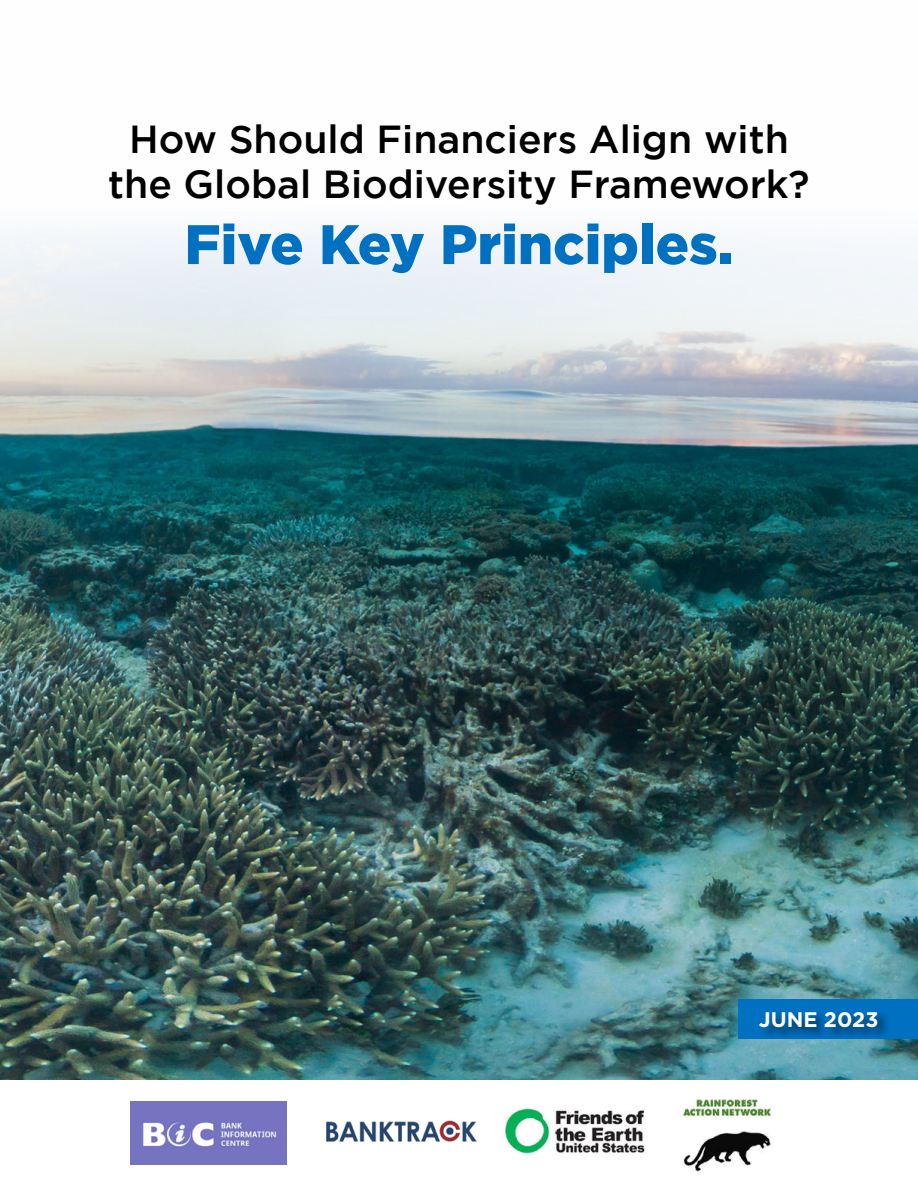
<style>
.page{position:relative;width:918px;height:1188px;background:#fff}
.page>*{position:absolute;margin:0;border:0;box-sizing:border-box;transform-origin:0 0}
.t1{font:900 55.5px "Gotham";color:#0070c0}
.t2{font:500 39px/45px "Gotham";color:#000;text-align:center}
.t3{font:700 21.15px "Gotham";color:#fff}
</style>
<div class="page">
<img style="left:0;top:228px;width:918px;height:852px">
<img style="left:130px;top:1102px;width:156px;height:63px">
<img style="left:326px;top:1120px;width:151px;height:22px">
<img style="left:502px;top:1107px;width:143px;height:47px">
<img style="left:683px;top:1099px;width:89px;height:73px">
<div style="left:738px;top:999px;width:180px;height:40px;background:#0070c0"></div>
<div style="left:759px;top:1011px;width:132px;height:28px;background:#000;opacity:.5"></div>
<p class="t2" style="left:108px;top:120px;width:703px">How Should Financiers Align with the Global Biodiversity Framework?</p>
<h1 class="t1" style="left:185px;top:220px;width:550px">Five Key Principles.</h1>
<p class="t3" style="left:759px;top:1011px;width:121px">JUNE 2023</p>
</div>
